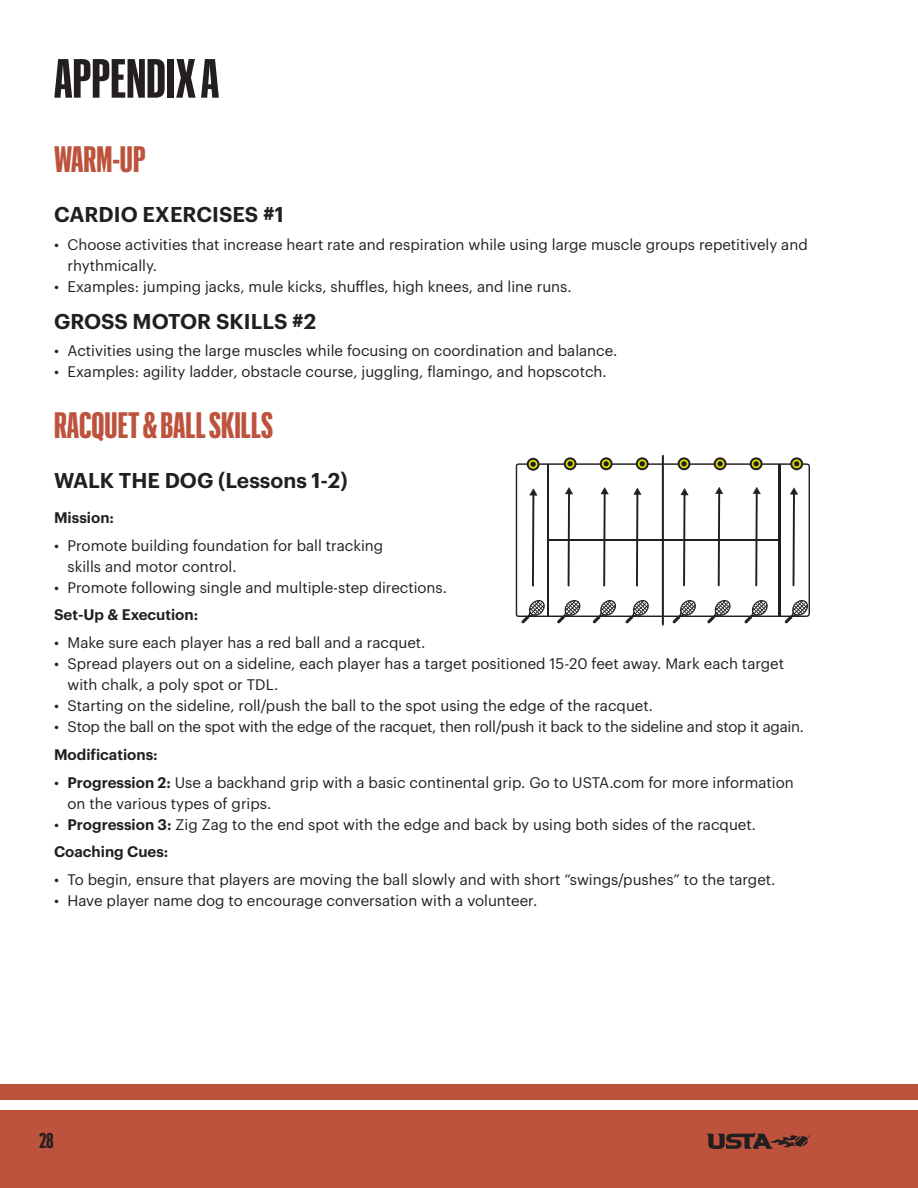
<style>
.page{position:relative;width:918px;height:1188px;background:#fff}
.page>*{position:absolute;margin:0;border:0;box-sizing:border-box;transform-origin:0 0}
.subhead{font:700 54px "Graphik XX Cond";color:#231f20}
.sub_sub{font:700 36px "Graphik XX Cond";color:#bd533d}
.sub_graphik{font:600 21px "Graphik";color:#231f20}
.t1{font:700 21px "Graphik XX Cond";color:#231f20}
.t2{font:15px/21px "Graphik";color:#231f20}
.body{font:600 15px "Graphik";color:#231f20}
.s1{font-weight:600}
</style>
<div class="page">
<div style="left:0;top:1084px;width:918px;height:104px;background:#bd533d"></div>
<div style="left:0;top:1101px;width:918px;height:9px;background:#fff"></div>
<svg style="left:706px;top:1132px;width:104px;height:17px"></svg>
<svg style="left:516px;top:463px;width:294px;height:154px"></svg>
<hr style="left:779px;top:465px;width:2px;height:151px;background:#231f20">
<hr style="left:547px;top:464px;width:2px;height:152px;background:#231f20">
<hr style="left:548px;top:539px;width:232px;height:2px;background:#231f20">
<svg style="left:662px;top:455px;width:2px;height:171px"></svg>
<svg style="left:564px;top:457px;width:13px;height:13px"></svg>
<svg style="left:566px;top:459px;width:9px;height:9px"></svg>
<svg style="left:568px;top:461px;width:5px;height:5px"></svg>
<svg style="left:527px;top:458px;width:13px;height:13px"></svg>
<svg style="left:529px;top:460px;width:9px;height:9px"></svg>
<svg style="left:531px;top:462px;width:5px;height:5px"></svg>
<svg style="left:600px;top:457px;width:13px;height:13px"></svg>
<svg style="left:602px;top:459px;width:9px;height:9px"></svg>
<svg style="left:604px;top:461px;width:5px;height:5px"></svg>
<svg style="left:636px;top:457px;width:13px;height:13px"></svg>
<svg style="left:638px;top:459px;width:9px;height:9px"></svg>
<svg style="left:640px;top:461px;width:5px;height:5px"></svg>
<svg style="left:714px;top:457px;width:13px;height:13px"></svg>
<svg style="left:716px;top:459px;width:9px;height:9px"></svg>
<svg style="left:717px;top:461px;width:6px;height:5px"></svg>
<svg style="left:678px;top:457px;width:12px;height:13px"></svg>
<svg style="left:680px;top:459px;width:8px;height:9px"></svg>
<svg style="left:681px;top:461px;width:6px;height:5px"></svg>
<svg style="left:750px;top:457px;width:13px;height:13px"></svg>
<svg style="left:752px;top:459px;width:9px;height:9px"></svg>
<svg style="left:754px;top:461px;width:5px;height:5px"></svg>
<svg style="left:790px;top:457px;width:13px;height:13px"></svg>
<svg style="left:792px;top:459px;width:9px;height:9px"></svg>
<svg style="left:794px;top:461px;width:5px;height:5px"></svg>
<svg style="left:529px;top:489px;width:8px;height:97px"></svg>
<svg style="left:565px;top:487px;width:8px;height:99px"></svg>
<svg style="left:601px;top:487px;width:8px;height:99px"></svg>
<svg style="left:634px;top:488px;width:7px;height:98px"></svg>
<svg style="left:681px;top:488px;width:7px;height:98px"></svg>
<svg style="left:715px;top:487px;width:8px;height:99px"></svg>
<svg style="left:753px;top:487px;width:8px;height:99px"></svg>
<svg style="left:790px;top:488px;width:8px;height:98px"></svg>
<svg style="left:521px;top:599px;width:25px;height:24px"></svg>
<svg style="left:557px;top:599px;width:24px;height:24px"></svg>
<svg style="left:593px;top:599px;width:24px;height:24px"></svg>
<svg style="left:625px;top:599px;width:25px;height:24px"></svg>
<svg style="left:673px;top:599px;width:24px;height:24px"></svg>
<svg style="left:707px;top:599px;width:25px;height:24px"></svg>
<svg style="left:744px;top:599px;width:25px;height:24px"></svg>
<svg style="left:785px;top:599px;width:24px;height:24px"></svg>
<p class="subhead" style="left:54px;top:42px;width:167px">APPENDIX A</p>
<p class="sub_sub" style="left:54px;top:135px;width:93px">WARM-UP</p>
<p class="sub_graphik" style="left:54px;top:198px;width:231px">CARDIO EXERCISES #1</p>
<p class="t2" style="left:68px;top:233px;width:742px;text-indent:-14px">• Choose activities that increase heart rate and respiration while using large muscle groups repetitively and rhythmically.</p>
<p class="t2" style="left:54px;top:275px;width:519px">• Examples: jumping jacks, mule kicks, shuffles, high knees, and line runs.</p>
<p class="sub_graphik" style="left:54px;top:305px;width:264px">GROSS MOTOR SKILLS #2</p>
<p class="t2" style="left:54px;top:339px;width:565px">• Activities using the large muscles while focusing on coordination and balance.</p>
<p class="t2" style="left:54px;top:360px;width:554px">• Examples: agility ladder, obstacle course, juggling, flamingo, and hopscotch.</p>
<p class="sub_sub" style="left:54px;top:401px;width:221px">RACQUET &amp; BALL SKILLS</p>
<p class="sub_graphik" style="left:54px;top:465px;width:295px">WALK THE DOG (Lessons 1-2)</p>
<p class="body" style="left:54px;top:506px;width:62px">Mission:</p>
<p class="t2" style="left:68px;top:534px;width:317px;text-indent:-14px">• Promote building foundation for ball tracking skills and motor control.</p>
<p class="t2" style="left:54px;top:576px;width:395px">• Promote following single and multiple-step directions.</p>
<p class="body" style="left:54px;top:604px;width:146px">Set-Up &amp; Execution:</p>
<p class="t2" style="left:54px;top:631px;width:373px">• Make sure each player has a red ball and a racquet.</p>
<p class="t2" style="left:68px;top:652px;width:718px;text-indent:-14px">• Spread players out on a sideline, each player has a target positioned 15-20 feet away. Mark each target with chalk, a poly spot or TDL.</p>
<p class="t2" style="left:54px;top:694px;width:600px">• Starting on the sideline, roll/push the ball to the spot using the edge of the racquet.</p>
<p class="t2" style="left:54px;top:715px;width:752px">• Stop the ball on the spot with the edge of the racquet, then roll/push it back to the sideline and stop it again.</p>
<p class="body" style="left:54px;top:743px;width:105px">Modifications:</p>
<p class="t2" style="left:68px;top:771px;width:728px;text-indent:-14px">• <span class="s1">Progression 2:</span> Use a backhand grip with a basic continental grip. Go to USTA.com for more information on the various types of grips.</p>
<p class="t2" style="left:54px;top:813px;width:704px">• <span class="s1">Progression 3:</span> Zig Zag to the end spot with the edge and back by using both sides of the racquet.</p>
<p class="body" style="left:54px;top:841px;width:116px">Coaching Cues:</p>
<p class="t2" style="left:54px;top:868px;width:723px">• To begin, ensure that players are moving the ball slowly and with short “swings/pushes” to the target.</p>
<p class="t2" style="left:54px;top:889px;width:485px">• Have player name dog to encourage conversation with a volunteer.</p>
<h3 class="t1" style="left:39px;top:1126px;width:16px">28</h3>
</div>
